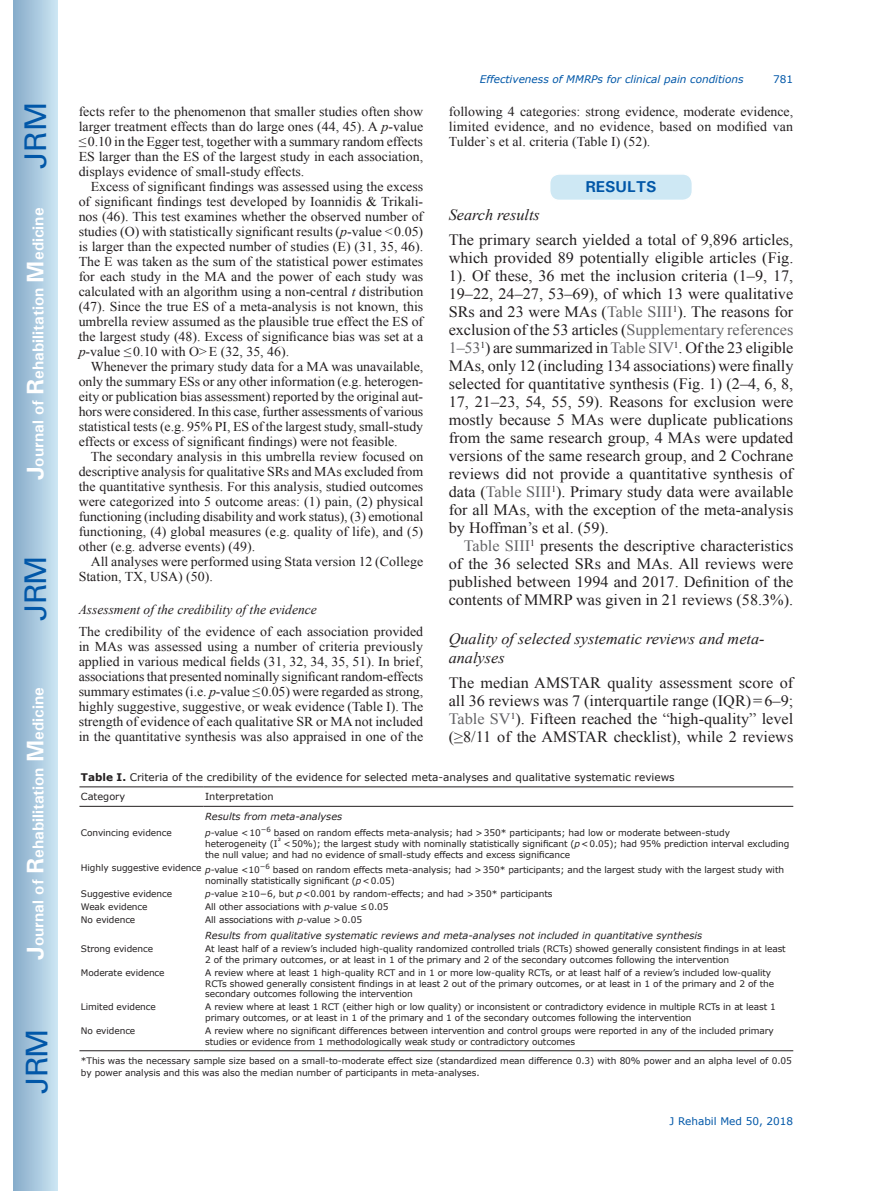
<style>
.page{position:relative;width:872px;height:1191px;background:#fff}
.page>*{position:absolute;margin:0;border:0;box-sizing:border-box;transform-origin:0 0}
.t1{font:30px "Univers";letter-spacing:-.03em;color:#0157a8}
.t2{font:15.75px/18px "Times New Roman";color:#231f20;text-align:justify}
.t3{font:italic 15.75px/18.9px "Times New Roman";color:#231f20}
.t4{font:700 15.75px "Univers";color:#fff}
.t5{font:700 15.75px "Univers";color:#0157a8}
.t6{font:13.5px/15px "Times New Roman";color:#231f20;text-align:justify}
.t7{font:italic 13.5px "Times New Roman";color:#231f20}
.t8{font:10.5px "Verdana";color:#231f20}
.t9{font:italic 10.5px "Verdana";color:#0157a8}
.t10{font:10.5px "Verdana";color:#0157a8}
.t11{font:italic 9.75px "Verdana";color:#231f20}
.t12{font:9.75px "Verdana";color:#231f20}
.t13{font:9px/10.8px "Verdana";letter-spacing:-.01em;color:#231f20}
.s1{font-size:24px}
.s2{color:#636366}
.s3{font-weight:700}
.s4{font-style:italic}
</style>
<div class="page">
<div style="left:14px;top:0;width:43px;height:1191px;background:linear-gradient(to right,#88acca,#cbe5f2)"></div>
<div style="left:549px;top:174px;width:143px;height:26px;background:#cee8f4;border-radius:10px"></div>
<div style="left:549px;top:173px;width:144px;height:28px;border:2px solid #fff;border-radius:10px"></div>
<hr style="left:79px;top:786px;width:125px;height:1px;background:#231f20">
<hr style="left:79px;top:806px;width:125px;height:1px;background:#231f20">
<hr style="left:204px;top:786px;width:589px;height:1px;background:#231f20">
<hr style="left:204px;top:806px;width:589px;height:1px;background:#231f20">
<hr style="left:79px;top:1050px;width:125px;height:1px;background:#231f20">
<hr style="left:204px;top:1050px;width:589px;height:1px;background:#231f20">
<h1 class="t1" style="left:18px;top:169px;width:68px;rotate:-90deg">JRM</h1>
<p class="t4" style="left:28px;top:480px;width:274px;rotate:-90deg"><span class="s1">J</span>ournal of <span class="s1">R</span>ehabilitation <span class="s1">M</span>edicine</p>
<h1 class="t1" style="left:18px;top:620px;width:67px;rotate:-90deg">JRM</h1>
<p class="t4" style="left:28px;top:959px;width:274px;rotate:-90deg"><span class="s1">J</span>ournal of <span class="s1">R</span>ehabilitation <span class="s1">M</span>edicine</p>
<h1 class="t1" style="left:19px;top:1093px;width:67px;rotate:-90deg">JRM</h1>
<p class="t9" style="left:480px;top:72px;width:265px">Effectiveness of MMRPs for clinical pain conditions</p>
<p class="t10" style="left:773px;top:72px;width:22px">781</p>
<p class="t6" style="left:449px;top:103px;width:346px">following 4 categories: strong evidence, moderate evidence, limited evidence, and no evidence, based on modified van Tulder`s et al. criteria (Table I) (52).</p>
<p class="t5" style="left:585px;top:176px;width:73px">RESULTS</p>
<p class="t3" style="left:449px;top:204px;width:93px">Search results</p>
<p class="t2" style="left:449px;top:230px;width:346px">The primary search yielded a total of 9,896 articles, which provided 89 potentially eligible articles (Fig.<br>1). Of these, 36 met the inclusion criteria (1–9, 17, 19–22, 24–27, 53–69), of which 13 were qualitative SRs and 23 were MAs (<span class="s2">Table SIII</span><sup>1</sup>). The reasons for exclusion of the 53 articles (<span class="s2">Supplementary references 1–53</span><sup>1</sup>) are summarized in <span class="s2">Table SIV</span><sup>1</sup>. Of the 23 eligible MAs, only 12 (including 134 associations) were finally selected for quantitative synthesis (Fig. 1) (2–4, 6, 8, 17, 21–23, 54, 55, 59). Reasons for exclusion were mostly because 5 MAs were duplicate publications from the same research group, 4 MAs were updated versions of the same research group, and 2 Cochrane reviews did not provide a quantitative synthesis of data (<span class="s2">Table SIII</span><sup>1</sup>). Primary study data were available for all MAs, with the exception of the meta-analysis by Hoffman’s et al. (59).</p>
<p class="t2" style="left:449px;top:536px;width:346px;text-indent:15px"><span class="s2">Table SIII</span><sup>1</sup> presents the descriptive characteristics of the 36 selected SRs and MAs. All reviews were published between 1994 and 2017. Definition of the contents of MMRP was given in 21 reviews (58.3%).</p>
<p class="t3" style="left:449px;top:628px;width:317px">Quality of selected systematic reviews and meta&shy;analyses</p>
<p class="t2" style="left:449px;top:673px;width:346px">The median AMSTAR quality assessment score of all 36 reviews was 7 (interquartile range (IQR)=6–9; <span class="s2">Table SV</span><sup>1</sup>). Fifteen reached the “high-quality” level (≥8/11 of the AMSTAR checklist), while 2 reviews</p>
<p class="t8" style="left:81px;top:770px;width:595px"><span class="s3">Table I.</span> Criteria of the credibility of the evidence for selected meta-analyses and qualitative systematic reviews</p>
<p class="t12" style="left:81px;top:790px;width:46px">Category</p>
<p class="t12" style="left:205px;top:790px;width:70px">Interpretation</p>
<p class="t11" style="left:205px;top:809px;width:139px">Results from meta-analyses</p>
<p class="t13" style="left:81px;top:827px;width:92px">Convincing evidence</p>
<p class="t13" style="left:205px;top:827px;width:586px"><span class="s4">p</span>-value &lt;10<sup>−6</sup> based on random effects meta-analysis; had &gt;350* participants; had low or moderate between-study heterogeneity (I<sup>²</sup> &lt;50%); the largest study with nominally statistically significant (<span class="s4">p</span>&lt;0.05); had 95% prediction interval excluding the null value; and had no evidence of small-study effects and excess significance</p>
<p class="t13" style="left:205px;top:864px;width:580px;text-indent:-124px">Highly suggestive evidence <span class="s4">p</span>-value &lt;10<sup>−6</sup> based on random effects meta-analysis; had &gt;350* participants; and the largest study with the largest study with nominally statistically significant (<span class="s4">p</span>&lt;0.05)</p>
<p class="t13" style="left:81px;top:888px;width:93px">Suggestive evidence</p>
<p class="t13" style="left:205px;top:888px;width:349px"><span class="s4">p</span>-value ≥10−6, but <span class="s4">p</span>&lt;0.001 by random-effects; and had &gt;350* participants</p>
<p class="t13" style="left:81px;top:901px;width:68px">Weak evidence</p>
<p class="t13" style="left:205px;top:901px;width:185px">All other associations with <span class="s4">p</span>-value ≤0.05</p>
<p class="t13" style="left:81px;top:914px;width:56px">No evidence</p>
<p class="t13" style="left:205px;top:914px;width:158px">All associations with <span class="s4">p</span>-value &gt;0.05</p>
<p class="t11" style="left:205px;top:929px;width:498px">Results from qualitative systematic reviews and meta-analyses not included in quantitative synthesis</p>
<p class="t13" style="left:81px;top:943px;width:74px">Strong evidence</p>
<p class="t13" style="left:205px;top:943px;width:582px">At least half of a review’s included high-quality randomized controlled trials (RCTs) showed generally consistent findings in at least<br>2 of the primary outcomes, or at least in 1 of the primary and 2 of the secondary outcomes following the intervention</p>
<p class="t13" style="left:81px;top:967px;width:85px">Moderate evidence</p>
<p class="t13" style="left:205px;top:967px;width:570px">A review where at least 1 high-quality RCT and in 1 or more low-quality RCTs, or at least half of a review’s included low-quality<br>RCTs showed generally consistent findings in at least 2 out of the primary outcomes, or at least in 1 of the primary and 2 of the secondary outcomes following the intervention</p>
<p class="t13" style="left:81px;top:1001px;width:76px">Limited evidence</p>
<p class="t13" style="left:205px;top:1001px;width:572px">A review where at least 1 RCT (either high or low quality) or inconsistent or contradictory evidence in multiple RCTs in at least 1 primary outcomes, or at least in 1 of the primary and 1 of the secondary outcomes following the intervention</p>
<p class="t13" style="left:81px;top:1025px;width:56px">No evidence</p>
<p class="t13" style="left:205px;top:1025px;width:570px">A review where no significant differences between intervention and control groups were reported in any of the included primary studies or evidence from 1 methodologically weak study or contradictory outcomes</p>
<p class="t13" style="left:81px;top:1054px;width:712px;line-height:12px">*This was the necessary sample size based on a small-to-moderate effect size (standardized mean difference 0.3) with 80% power and an alpha level of 0.05 by power analysis and this was also the median number of participants in meta-analyses.</p>
<p class="t10" style="left:669px;top:1114px;width:125px">J Rehabil Med 50, 2018</p>
<p class="t6" style="left:79px;top:103px;width:346px">fects refer to the phenomenon that smaller studies often show larger treatment effects than do large ones (44, 45). A <span class="s4">p</span>-value ≤0.10 in the Egger test, together with a summary random effects ES larger than the ES of the largest study in each association, displays evidence of small-study effects.</p>
<p class="t6" style="left:79px;top:178px;width:346px;text-indent:12px">Excess of significant findings was assessed using the excess of significant findings test developed by Ioannidis &amp; Trikali&shy;nos (46). This test examines whether the observed number of studies (O) with statistically significant results (<span class="s4">p</span>-value &lt;0.05) is larger than the expected number of studies (E) (31, 35, 46).<br>The E was taken as the sum of the statistical power estimates for each study in the MA and the power of each study was calculated with an algorithm using a non-central <span class="s4">t</span> distribution (47). Since the true ES of a meta-analysis is not known, this umbrella review assumed as the plausible true effect the ES of the largest study (48). Excess of significance bias was set at a <span class="s4">p</span>-value ≤0.10 with O&gt;E (32, 35, 46).</p>
<p class="t6" style="left:79px;top:358px;width:346px;text-indent:12px">Whenever the primary study data for a MA was unavailable, only the summary ESs or any other information (e.g. heterogen&shy;eity or publication bias assessment) reported by the original aut&shy;hors were considered. In this case, further assessments of various statistical tests (e.g. 95% PI, ES of the largest study, small-study effects or excess of significant findings) were not feasible.</p>
<p class="t6" style="left:79px;top:448px;width:346px;text-indent:12px">The secondary analysis in this umbrella review focused on descriptive analysis for qualitative SRs and MAs excluded from the quantitative synthesis. For this analysis, studied outcomes were categorized into 5 outcome areas: (1) pain, (2) physical functioning (including disability and work status), (3) emotional functioning, (4) global measures (e.g. quality of life), and (5) other (e.g. adverse events) (49).</p>
<p class="t6" style="left:79px;top:553px;width:346px;text-indent:12px">All analyses were performed using Stata version 12 (College<br>Station, TX, USA) (50).</p>
<p class="t7" style="left:79px;top:600px;width:239px">Assessment of the credibility of the evidence</p>
<p class="t6" style="left:79px;top:624px;width:346px">The credibility of the evidence of each association provided in MAs was assessed using a number of criteria previously applied in various medical fields (31, 32, 34, 35, 51). In brief, associations that presented nominally significant random-effects summary estimates (i.e. <span class="s4">p</span>-value ≤0.05) were regarded as strong, highly suggestive, suggestive, or weak evidence (Table I). The strength of evidence of each qualitative SR or MA not included in the quantitative synthesis was also appraised in one of the</p>
</div>
